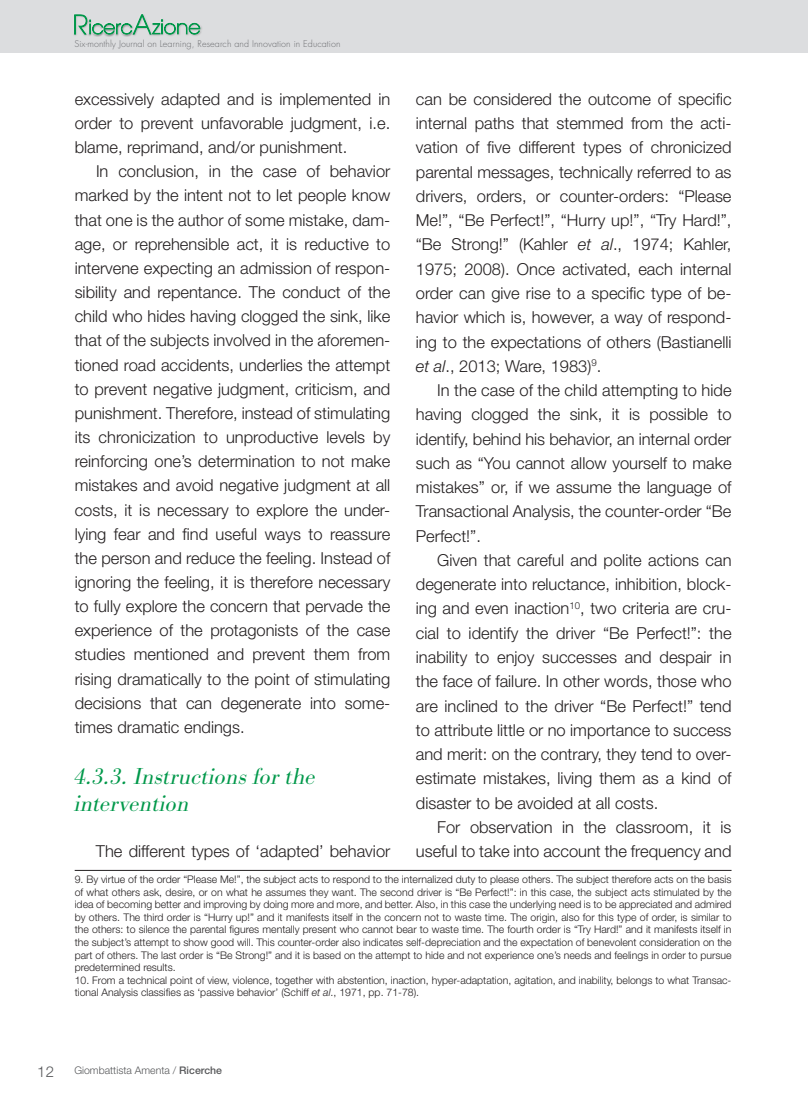
<style>
.page{position:relative;width:808px;height:1106px;background:#fff}
.page>*{position:absolute;margin:0;border:0;box-sizing:border-box;transform-origin:0 0}
.Heading_2_wrd_1{font:italic 300 24px/27.2px "Bodoni URW";color:#00984a}
.List_Paragraph_wrd_1{font:300 16.5px/24.3px "Helvetica Neue LT";color:#231f20;text-align:justify}
.Normal_wrd_1{font:300 16.5px/24.2px "Helvetica Neue LT";color:#231f20;text-align:justify}
.t1{font:300 15px "Helvetica Neue CE";color:#57585a}
.t2{font:300 10.5px/12.6px "Helvetica Neue LT";color:#231f20;text-align:justify}
.t3{font:300 10.5px "Helvetica Neue CE";color:#57585a}
.t4{font:300 9px "Futura";letter-spacing:.01em;color:#6c6d70}
.s1{font-style:italic}
.s2{font-weight:500}
</style>
<div class="page">
<div style="left:0;top:0;width:808px;height:53px;background:#dcdddf"></div>
<div style="left:72px;top:14px;width:18px;height:23px;background:#231f20;opacity:.3"></div>
<div style="left:87px;top:18px;width:48px;height:19px;background:#231f20;opacity:.5"></div>
<div style="left:131px;top:13px;width:23px;height:24px;background:#231f20;opacity:.3"></div>
<div style="left:150px;top:18px;width:53px;height:19px;background:#231f20;opacity:.3"></div>
<svg style="left:74px;top:14px;width:126px;height:21px"></svg>
<hr style="left:75px;top:870px;width:656px;height:1px;background:#231f20">
<p class="t4" style="left:74px;top:38px;width:268px">Six-monthly Journal on Learning, Research and Innovation in Education</p>
<p class="Normal_wrd_1" style="left:75px;top:87px;width:317px">excessively adapted and is implemented in order to prevent unfavorable judgment, i.e. blame, reprimand, and/or punishment.</p>
<p class="Normal_wrd_1" style="left:75px;top:159px;width:317px;text-indent:21px">In conclusion, in the case of behavior marked by the intent not to let people know that one is the author of some mistake, dam&shy;age, or reprehensible act, it is reductive to intervene expecting an admission of respon&shy;sibility and repentance. The conduct of the child who hides having clogged the sink, like that of the subjects involved in the aforemen&shy;tioned road accidents, underlies the attempt to prevent negative judgment, criticism, and punishment. Therefore, instead of stimulating its chronicization to unproductive levels by reinforcing one’s determination to not make mistakes and avoid negative judgment at all costs, it is necessary to explore the under&shy;lying fear and find useful ways to reassure the person and reduce the feeling. Instead of ignoring the feeling, it is therefore necessary to fully explore the concern that pervade the experience of the protagonists of the case studies mentioned and prevent them from rising dramatically to the point of stimulating decisions that can degenerate into some&shy;times dramatic endings.</p>
<p class="Heading_2_wrd_1" style="left:75px;top:763px;width:243px">4.3.3. Instructions for the intervention</p>
<p class="List_Paragraph_wrd_1" style="left:96px;top:839px;width:296px">The different types of ‘adapted’ behavior</p>
<p class="t2" style="left:75px;top:872px;width:658px">9. By virtue of the order “Please Me!”, the subject acts to respond to the internalized duty to please others. The subject therefore acts on the basis of what others ask, desire, or on what he assumes they want. The second driver is “Be Perfect!”: in this case, the subject acts stimulated by the idea of becoming better and improving by doing more and more, and better. Also, in this case the underlying need is to be appreciated and admired by others. The third order is “Hurry up!” and it manifests itself in the concern not to waste time. The origin, also for this type of order, is similar to the others: to silence the parental figures mentally present who cannot bear to waste time. The fourth order is “Try Hard!” and it manifests itself in the subject’s attempt to show good will. This counter-order also indicates self-depreciation and the expectation of benevolent consideration on the part of others. The last order is “Be Strong!” and it is based on the attempt to hide and not experience one’s needs and feelings in order to pursue predetermined results.</p>
<p class="t2" style="left:75px;top:973px;width:658px">10. From a technical point of view, violence, together with abstention, inaction, hyper-adaptation, agitation, and inability, belongs to what Transac&shy;tional Analysis classifies as ‘passive behavior’ (Schiff <span class="s1">et al</span>., 1971, pp. 71-78).</p>
<p class="List_Paragraph_wrd_1" style="left:416px;top:86px;width:317px">can be considered the outcome of specific internal paths that stemmed from the acti&shy;vation of five different types of chronicized parental messages, technically referred to as drivers, orders, or counter-orders: “Please Me!”, “Be Perfect!”, “Hurry up!”, “Try Hard!”, “Be Strong!” (Kahler <span class="s1">et al</span>., 1974; Kahler, 1975; 2008). Once activated, each internal order can give rise to a specific type of be&shy;havior which is, however, a way of respond&shy;ing to the expectations of others (Bastianelli <span class="s1">et al</span>., 2013; Ware, 1983)<sup>9</sup>.</p>
<p class="List_Paragraph_wrd_1" style="left:416px;top:378px;width:317px;text-indent:21px">In the case of the child attempting to hide having clogged the sink, it is possible to identify, behind his behavior, an internal order such as “You cannot allow yourself to make mistakes” or, if we assume the language of Transactional Analysis, the counter-order “Be Perfect!”.</p>
<p class="List_Paragraph_wrd_1" style="left:416px;top:547px;width:317px;text-indent:21px">Given that careful and polite actions can degenerate into reluctance, inhibition, block&shy;ing and even inaction<sup>10</sup>, two criteria are cru&shy;cial to identify the driver “Be Perfect!”: the inability to enjoy successes and despair in the face of failure. In other words, those who are inclined to the driver “Be Perfect!” tend to attribute little or no importance to success and merit: on the contrary, they tend to over&shy;estimate mistakes, living them as a kind of disaster to be avoided at all costs.</p>
<p class="List_Paragraph_wrd_1" style="left:416px;top:814px;width:317px;text-align:right">For observation in the classroom, it is useful to take into account the frequency and</p>
<p class="t1" style="left:37px;top:1062px;width:18px">12</p>
<p class="t3" style="left:74px;top:1064px;width:149px">Giombattista Amenta / <span class="s2">Ricerche</span></p>
</div>
